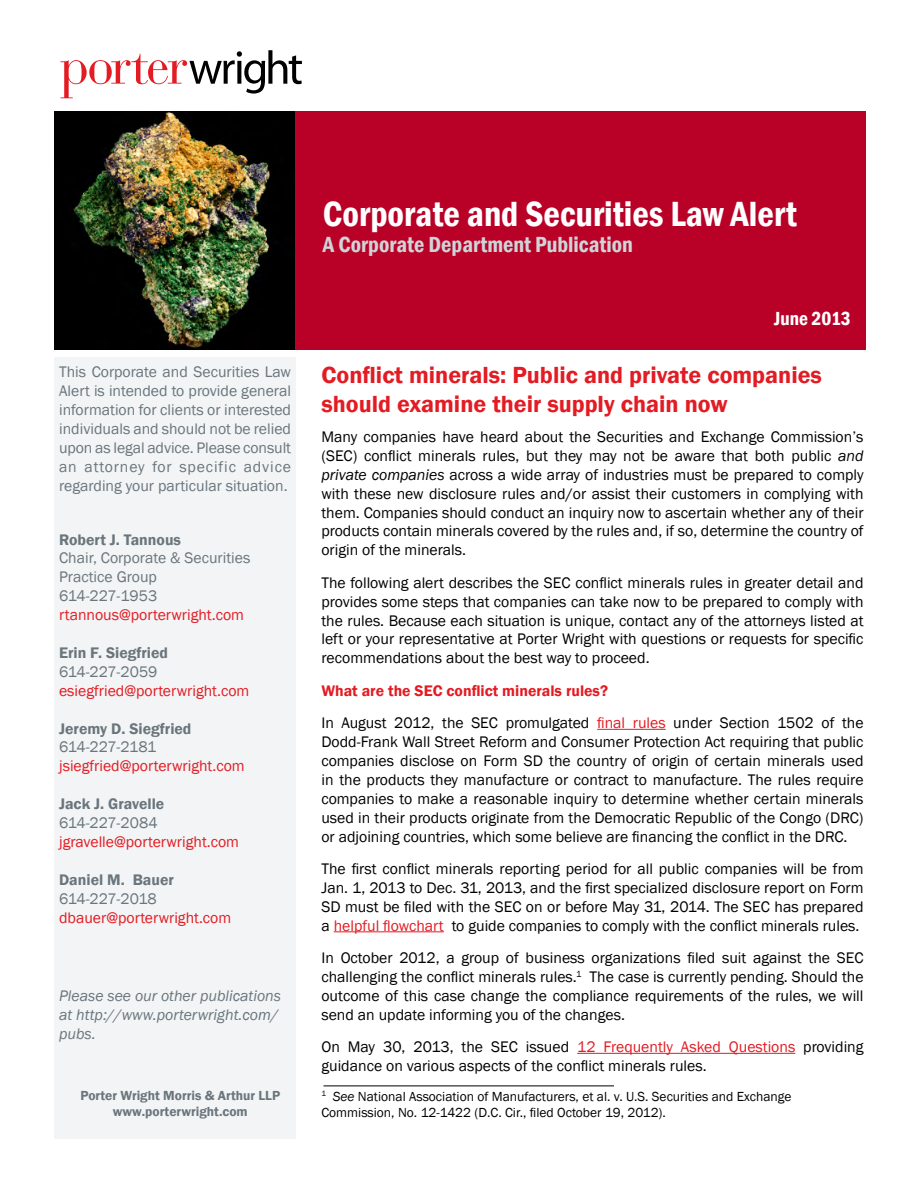
<style>
.page{position:relative;width:918px;height:1188px;background:#fff}
.page>*{position:absolute;margin:0;border:0;box-sizing:border-box;transform-origin:0 0}
.t1{font:600 condensed 36px "Franklin Gothic";color:#fff}
.t2{font:600 24px/28.8px "Franklin Gothic";color:#e31b23}
.t3{font:600 condensed 22.5px "Franklin Gothic";color:#cfd4d8}
.t4{font:600 condensed 19.5px "Franklin Gothic";color:#fff}
.t5{font:15.75px/18.9px "Franklin Gothic";color:#000;text-align:justify}
.t6{font:15.75px/18.9px "Franklin Gothic";color:#6a757c;text-align:justify}
.t7{font:15.75px "Franklin Gothic";color:#e31b23}
.t8{font:600 15.75px "Franklin Gothic";color:#6a757c}
.t9{font:italic 15.75px/18.9px "Franklin Gothic";color:#6a757c}
.t10{font:15.75px "Franklin Gothic";letter-spacing:-.035em;color:#6a757c}
.t11{font:15.75px "Franklin Gothic";letter-spacing:-.03em;color:#6a757c}
.t12{font:13.5px/16.2px "Franklin Gothic";color:#000}
.t13{font:600 13.5px/16.5px "Franklin Gothic";color:#6a757c;text-align:center}
.s1{font-style:italic}
.s2{font-weight:600;color:#e31b23}
.s3{color:#e31b23}
</style>
<div class="page">
<img style="left:55px;top:111px;width:241px;height:239px">
<div style="left:296px;top:111px;width:570px;height:239px;background:#b90127"></div>
<div style="left:55px;top:357px;width:241px;height:782px;background:#f2f4f5"></div>
<svg style="left:61px;top:50px;width:241px;height:48px"></svg>
<hr style="left:597px;top:729px;width:69px;height:1px;background:#e31b23">
<hr style="left:334px;top:931px;width:110px;height:1px;background:#e31b23">
<hr style="left:577px;top:1053px;width:218px;height:1px;background:#e31b23">
<hr style="left:324px;top:1086px;width:290px;height:1px;background:#000">
<p class="t6" style="left:59px;top:363px;width:233px">This Corporate and Securities Law Alert is intended to provide general information for clients or interested individuals and should not be relied upon as legal advice. Please consult an attorney for specific advice regarding your particular situation.</p>
<p class="t8" style="left:59px;top:530px;width:123px">Robert J. Tannous</p>
<p class="t6" style="left:59px;top:549px;width:193px;text-align:left">Chair, Corporate &amp; Securities<br>Practice Group<br>614-227-1953</p>
<p class="t7" style="left:59px;top:605px;width:186px">rtannous@porterwright.com</p>
<p class="t8" style="left:59px;top:643px;width:110px">Erin F. Siegfried</p>
<p class="t6" style="left:59px;top:662px;width:100px">614-227-2059</p>
<p class="t7" style="left:59px;top:681px;width:192px">esiegfried@porterwright.com</p>
<p class="t8" style="left:59px;top:719px;width:134px">Jeremy D. Siegfried</p>
<p class="t10" style="left:59px;top:737px;width:99px">614-227-2181</p>
<p class="t7" style="left:59px;top:756px;width:187px">jsiegfried@porterwright.com</p>
<p class="t8" style="left:59px;top:794px;width:107px">Jack J. Gravelle</p>
<p class="t6" style="left:59px;top:814px;width:100px">614-227-2084</p>
<p class="t7" style="left:59px;top:832px;width:182px">jgravelle@porterwright.com</p>
<p class="t8" style="left:59px;top:870px;width:116px">Daniel M. Bauer</p>
<p class="t11" style="left:59px;top:889px;width:99px">614-227-2018</p>
<p class="t7" style="left:59px;top:908px;width:174px">dbauer@porterwright.com</p>
<p class="t9" style="left:59px;top:986px;width:224px">Please see our other publications at http://www.porterwright.com/ pubs.</p>
<p class="t13" style="left:80px;top:1087px;width:201px">Porter Wright Morris &amp; Arthur LLP www.porterwright.com</p>
<h1 class="t1" style="left:323px;top:190px;width:475px">Corporate and Securities Law Alert</h1>
<h3 class="t3" style="left:323px;top:229px;width:312px">A Corporate Department Publication</h3>
<p class="t4" style="left:774px;top:305px;width:78px">June 2013</p>
<h2 class="t2" style="left:321px;top:361px;width:502px">Conflict minerals: Public and private companies should examine their supply chain now</h2>
<p class="t5" style="left:321px;top:428px;width:544px">Many companies have heard about the Securities and Exchange Commission’s (SEC) conflict minerals rules, but they may not be aware that both public <span class="s1">and private companies</span> across a wide array of industries must be prepared to comply with these new disclosure rules and/or assist their customers in complying with them. Companies should conduct an inquiry now to ascertain whether any of their products contain minerals covered by the rules and, if so, determine the country of origin of the minerals.</p>
<p class="t5" style="left:321px;top:573px;width:544px">The following alert describes the SEC conflict minerals rules in greater detail and provides some steps that companies can take now to be prepared to comply with the rules. Because each situation is unique, contact any of the attorneys listed at left or your representative at Porter Wright with questions or requests for specific recommendations about the best way to proceed.</p>
<p class="t5" style="left:321px;top:675px;width:544px;line-height:32.4px"><span class="s2">What are the SEC conflict minerals rules?<br></span>In August 2012, the SEC promulgated <span class="s3">final rules</span> under Section 1502 of the</p>
<p class="t5" style="left:321px;top:733px;width:544px">Dodd-Frank Wall Street Reform and Consumer Protection Act requiring that public companies disclose on Form SD the country of origin of certain minerals used in the products they manufacture or contract to manufacture. The rules require companies to make a reasonable inquiry to determine whether certain minerals used in their products originate from the Democratic Republic of the Congo (DRC) or adjoining countries, which some believe are financing the conflict in the DRC.</p>
<p class="t5" style="left:321px;top:860px;width:544px">The first conflict minerals reporting period for all public companies will be from Jan. 1, 2013 to Dec. 31, 2013, and the first specialized disclosure report on Form SD must be filed with the SEC on or before May 31, 2014. The SEC has prepared a <span class="s3">helpful flowchart</span> to guide companies to comply with the conflict minerals rules.</p>
<p class="t5" style="left:321px;top:949px;width:544px">In October 2012, a group of business organizations filed suit against the SEC challenging the conflict minerals rules.<sup>1</sup> The case is currently pending. Should the outcome of this case change the compliance requirements of the rules, we will send an update informing you of the changes.</p>
<p class="t5" style="left:321px;top:1038px;width:544px">On May 30, 2013, the SEC issued <span class="s3">12 Frequently Asked Questions</span> providing guidance on various aspects of the conflict minerals rules.</p>
<p class="t12" style="left:321px;top:1088px;width:472px"><sup>1</sup> <span class="s1">See</span> National Association of Manufacturers, et al. v. U.S. Securities and Exchange<br>Commission, No. 12-1422 (D.C. Cir., filed October 19, 2012).</p>
</div>
